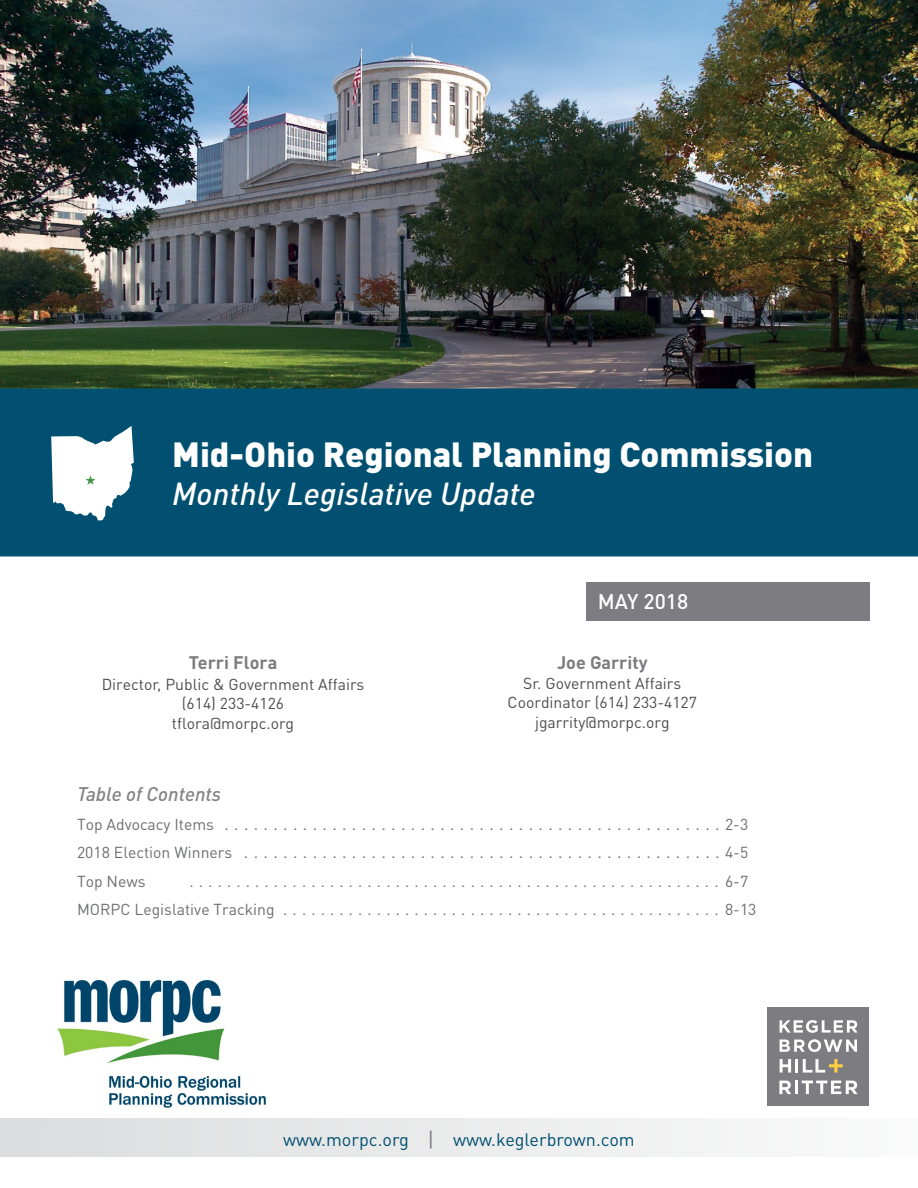
<style>
.page{position:relative;width:918px;height:1188px;background:#fff}
.page>*{position:absolute;margin:0;border:0;box-sizing:border-box;transform-origin:0 0}
.t1{font:900 34.5px "DIN Pro";color:#fff}
.t2{font:italic 500 31.5px "DIN Pro";color:#fff}
.t3{font:500 21px "DIN Pro";color:#fff}
.t4{font:italic 500 19.5px "DIN Pro";color:#848488}
.t5{font:18px "DIN Pro";color:#025071}
.t6{font:700 18px "DIN Pro";color:#7c7c81}
.t7{font:16.5px/28.5px "DIN Pro";color:#6d6e71}
.t8{font:15.75px/28.5px "DIN Pro";color:#6d6e71}
.t9{font:15.75px/19.2px "DIN Pro";color:#4d4d4f;text-align:center}
.s1{font-size:15.75px}
.s2{font-size:21px;color:#7c7c81}
</style>
<div class="page">
<img style="left:0;top:0;width:918px;height:388px">
<div style="left:586px;top:582px;width:283px;height:38px;background:#7c7c81"></div>
<div style="left:768px;top:1007px;width:101px;height:99px;background:#7c7c81"></div>
<svg style="left:780px;top:1020px;width:78px;height:13px"></svg>
<svg style="left:779px;top:1081px;width:79px;height:13px"></svg>
<svg style="left:780px;top:1039px;width:77px;height:13px"></svg>
<svg style="left:780px;top:1059px;width:11px;height:14px"></svg>
<hr style="left:795px;top:1059px;width:3px;height:14px;background:#fff">
<svg style="left:803px;top:1059px;width:40px;height:14px"></svg>
<div style="left:0;top:388px;width:918px;height:168px;background:#025071"></div>
<svg style="left:44px;top:415px;width:131px;height:110px"></svg>
<div style="left:0;top:1118px;width:918px;height:38px;background:linear-gradient(to right,#dbdcdd,#fafbfb)"></div>
<img style="left:57px;top:979px;width:210px;height:129px">
<h1 class="t1" style="left:172px;top:431px;width:643px">Mid-Ohio Regional Planning Commission</h1>
<h2 class="t2" style="left:172px;top:469px;width:365px">Monthly Legislative Update</h2>
<p class="t6" style="left:189px;top:651px;width:90px">Terri Flora</p>
<p class="t9" style="left:102px;top:674px;width:264px">Director, Public &amp; Government Affairs (614) 233-4126<br>tflora@morpc.org</p>
<h3 class="t3" style="left:598px;top:588px;width:92px">MAY 2018</h3>
<p class="t6" style="left:557px;top:651px;width:92px">Joe Garrity</p>
<p class="t9" style="left:508px;top:673px;width:191px">Sr. Government Affairs<br>Coordinator (614) 233-4127 jgarrity@morpc.org</p>
<p class="t4" style="left:77px;top:778px;width:146px">Table of Contents</p>
<p class="t7" style="left:77px;top:809px;width:673px"><span class="s1">Top Advocacy Items</span> ...................................................<span class="s1">2-3<br>2018 Election Winners</span> .................................................<span class="s1">4-5</span></p>
<p class="t8" style="left:77px;top:866px;width:70px">Top News</p>
<p class="t8" style="left:77px;top:866px;width:681px;text-indent:112px">.........................................................6-7<br>MORPC Legislative Tracking ...............................................8-13</p>
<p class="t5" style="left:283px;top:1127px;width:353px">www.morpc.org <span class="s2">|</span> www.keglerbrown.com</p>
</div>
